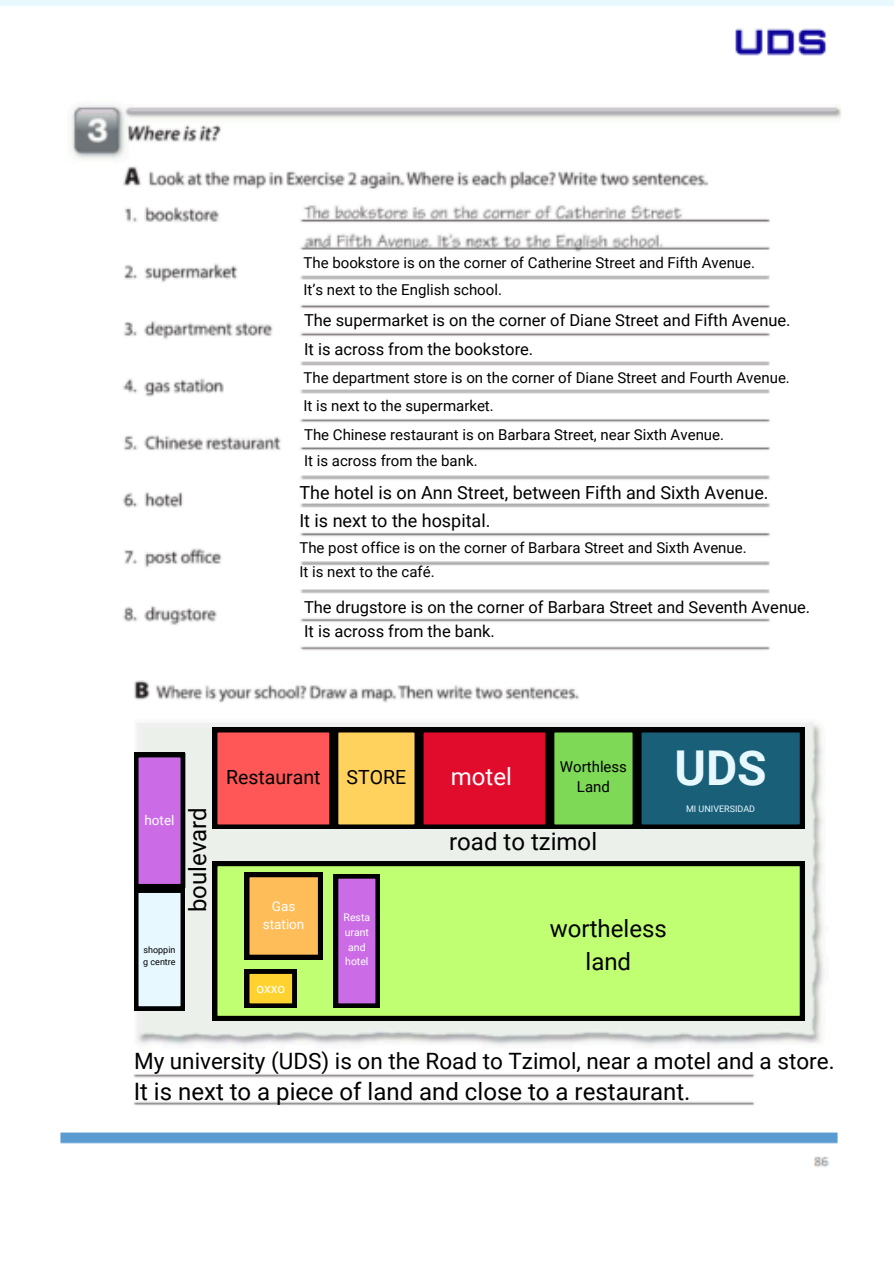
<style>
.page{position:relative;width:894px;height:1264px;background:#fff}
.page>*{position:absolute;margin:0;border:0;box-sizing:border-box;transform-origin:0 0}
.t1{font:700 48px "Roboto";color:#e7f9ff}
.t2{font:24px/32.7px "Roboto";color:#000;text-align:center}
.t3{font:24px "Roboto";color:#fff}
.t4{font:22.5px "Roboto";color:#000}
.t5{font:19.5px "Roboto";color:#000}
.t6{font:18px/28.2px "Roboto";color:#000}
.t7{font:16.5px/28.2px "Roboto";color:#000}
.t8{font:15px/27px "Roboto";color:#000}
.t9{font:13.5px/18px "Roboto";color:#fff;text-align:center}
.t10{font:10.5px/14.7px "Roboto";color:#fff;text-align:center}
.t11{font:9px/12.3px "Roboto";color:#000}
.t12{font:9px "Roboto";color:#e7f9ff}
</style>
<div class="page">
<img style="left:60px;top:28px;width:781px;height:1139px">
<svg style="left:213px;top:728px;width:591px;height:101px;background:#895b49"></svg>
<svg style="left:213px;top:861px;width:590px;height:159px;background:#afe767"></svg>
<svg style="left:134px;top:753px;width:51px;height:257px;background:#a686b9"></svg>
<svg style="left:245px;top:872px;width:77px;height:87px;background:#c99546"></svg>
<svg style="left:334px;top:874px;width:46px;height:133px;background:#9951ad"></svg>
<svg style="left:245px;top:969px;width:51px;height:38px;background:#a5881f"></svg>
<p class="t8" style="left:303px;top:250px;width:453px">The bookstore is on the corner of Catherine Street and Fifth Avenue.<br>It’s next to the English school.</p>
<p class="t7" style="left:304px;top:307px;width:488px">The supermarket is on the corner of Diane Street and Fifth Avenue.<br>It is across from the bookstore.</p>
<h5 class="t8" style="left:303px;top:363px;width:488px;line-height:28.2px">The department store is on the corner of Diane Street and Fourth Avenue.<br>It is next to the supermarket.</h5>
<h5 class="t8" style="left:304px;top:421px;width:421px;line-height:25.8px">The Chinese restaurant is on Barbara Street, near Sixth Avenue.<br>It is across from the bank.</h5>
<h1 class="t6" style="left:299px;top:478px;width:470px">The hotel is on Ann Street, between Fifth and Sixth Avenue.<br>It is next to the hospital.</h1>
<h6 class="t8" style="left:299px;top:536px;width:448px;line-height:23.7px">The post office is on the corner of Barbara Street and Sixth Avenue.<br>It is next to the café.</h6>
<h1 class="t7" style="left:304px;top:594px;width:507px;line-height:24.8px">The drugstore is on the corner of Barbara Street and Seventh Avenue.<br>It is across from the bank.</h1>
<h4 class="t9" style="left:144px;top:811px;width:31px">hotel</h4>
<h1 class="t2" style="left:182px;top:912px;width:107px;rotate:-90deg">boulevard</h1>
<h4 class="t11" style="left:143px;top:943px;width:34px">shoppin g centre</h4>
<h3 class="t5" style="left:226px;top:766px;width:96px">Restaurant</h3>
<h4 class="t5" style="left:346px;top:766px;width:61px">STORE</h4>
<h5 class="t9" style="left:263px;top:897px;width:43px">Gas station</h5>
<h1 class="t9" style="left:256px;top:979px;width:30px">oxxo</h1>
<p class="t10" style="left:343px;top:910px;width:28px">Resta urant and hotel</p>
<h4 class="t3" style="left:451px;top:763px;width:63px">motel</h4>
<h4 class="t8" style="left:559px;top:753px;width:69px">Worthless</h4>
<h4 class="t8" style="left:577px;top:773px;width:34px">Land</h4>
<h2 class="t2" style="left:449px;top:825px;width:149px">road to tzimol</h2>
<p class="t1" style="left:674px;top:740px;width:94px">UDS</p>
<h4 class="t12" style="left:686px;top:803px;width:71px">MI UNIVERSIDAD</h4>
<h3 class="t2" style="left:549px;top:912px;width:118px">wortheless land</h3>
<h4 class="t4" style="left:134px;top:1047px;width:702px">My university (UDS) is on the Road to Tzimol, near a motel and a store.</h4>
<h1 class="t2" style="left:134px;top:1075px;width:558px">It is next to a piece of land and close to a restaurant.</h1>
</div>
